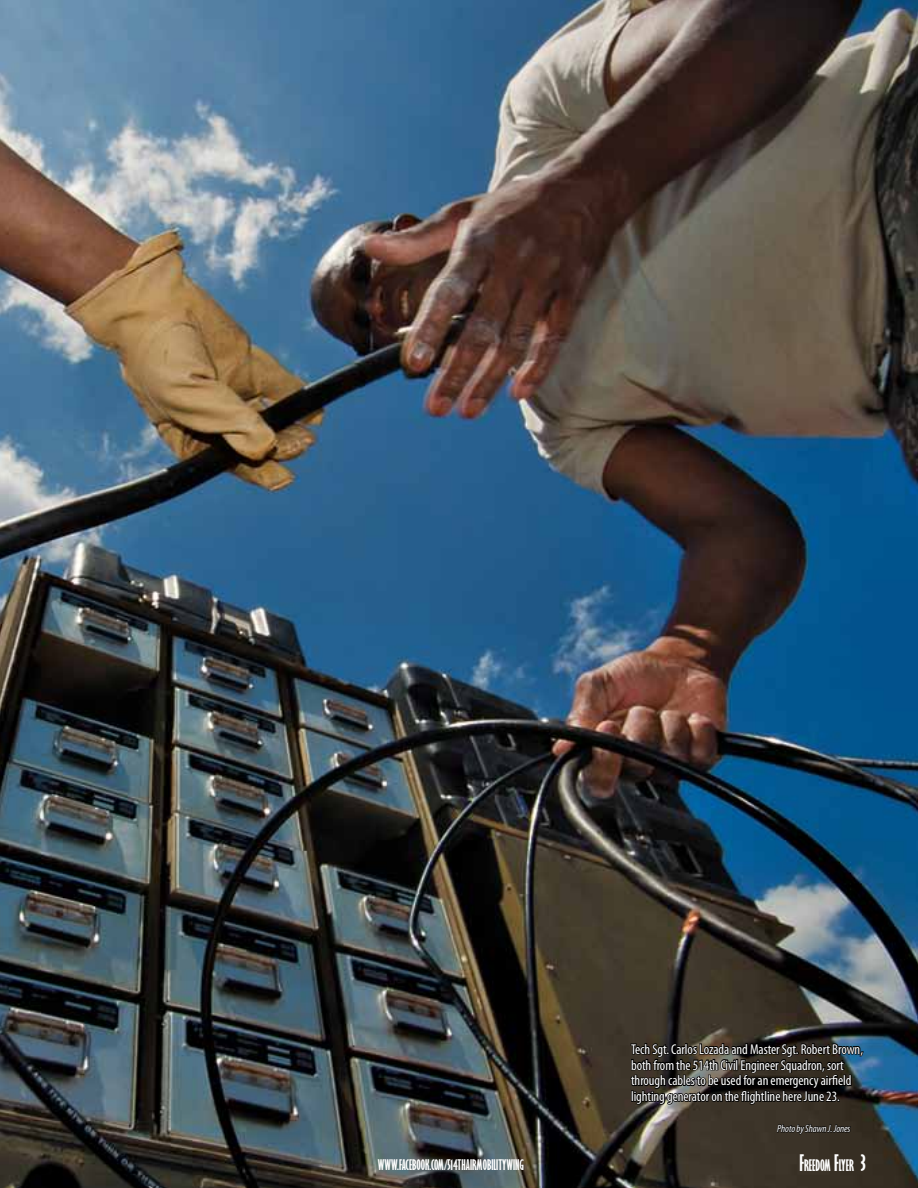
<style>
.page{position:relative;width:918px;height:1188px;background:#fff}
.page>*{position:absolute;margin:0;border:0;box-sizing:border-box;transform-origin:0 0}
.t1{font:700 extra-condensed 14.7px "Gill Sans";color:#fff}
.t2{font:condensed 14.25px/15.8px "Myriad Pro";letter-spacing:-.005em;color:#fff}
.t3{font:700 extra-condensed 13.5px "Gill Sans";color:#fff}
.t4{font:italic condensed 10.5px "Myriad Pro";letter-spacing:-.01em;color:#fff}
.s1{font-size:21px}
</style>
<div class="page">
<img style="left:0;top:0;width:918px;height:1188px">
<svg style="left:630px;top:986px;width:235px;height:162px;background:#322e28"></svg>
<p class="t3" style="left:378px;top:1156px;width:147px">WWW.FACEBOOK.COM/514THAIRMOBILITYWING</p>
<p class="t2" style="left:631px;top:1041px;width:234px">Tech Sgt. Carlos Lozada and Master Sgt. Robert Brown, both from the 514th Civil Engineer Squadron, sort through cables to be used for an emergency airfield lighting generator on the flightline here June 23.</p>
<p class="t4" style="left:777px;top:1122px;width:75px">Photo by Shawn J. Jones</p>
<p class="t1" style="left:799px;top:1156px;width:68px"><span class="s1">F</span>REEDOM <span class="s1">F</span>LYER <span class="s1">3</span></p>
</div>
